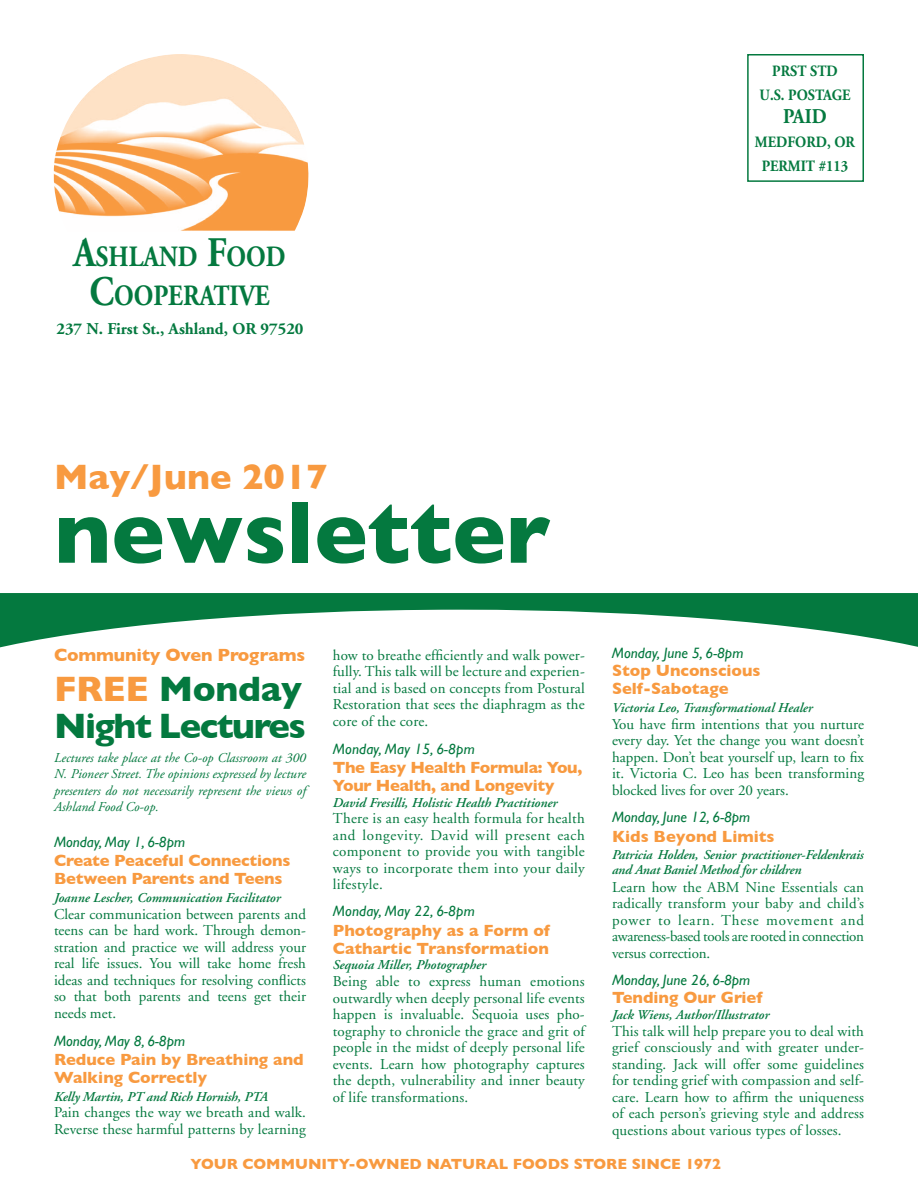
<style>
.page{position:relative;width:918px;height:1188px;background:#fff}
.page>*{position:absolute;margin:0;border:0;box-sizing:border-box;transform-origin:0 0}
.t1{font:700 90px "Gill Sans";color:#04793f}
.t2{font:700 36px/37.5px "Gill Sans";letter-spacing:-.04em;color:#04793f}
.t3{font:700 36px "Gill Sans";color:#f89a40}
.t4{font:700 29.4px/39px "Adobe Garamond";color:#04793f;text-align:center;scale:.85 1}
.t5{font:700 21px "Adobe Garamond";color:#04793f;scale:.9 1}
.t6{font:700 18px "Gill Sans";letter-spacing:-.01em;color:#f89a40}
.t7{font:700 16.5px/18px "Gill Sans";color:#f89a40}
.t8{font:700 16.5px/18px "Gill Sans";letter-spacing:-.02em;color:#f89a40}
.t9{font:700 16.5px "Adobe Garamond";color:#04793f}
.t10{font:700 15.75px/23.5px "Adobe Garamond";color:#04793f;text-align:center;scale:.9 1}
.t11{font:15px/16.5px "Adobe Garamond";letter-spacing:.01em;color:#04793f;text-align:justify}
.t12{font:italic 15px "Gill Sans";color:#04793f}
.t13{font:700 15px "Gill Sans";color:#f89a40}
.t14{font:italic 600 13.5px/15px "Adobe Garamond";color:#04793f}
.t15{font:italic 13.5px/16.5px "Adobe Garamond";color:#04793f;text-align:justify}
.s1{font-size:42px}
.s2{color:#f89a40}
</style>
<div class="page">
<svg style="left:0;top:593px;width:918px;height:55px"></svg>
<img style="left:53px;top:54px;width:256px;height:177px">
<div style="left:747px;top:54px;width:117px;height:128px;border:2px solid #04793f"></div>
<h3 class="t4" style="left:74px;top:238px;width:251px"><span class="s1">A</span>SHLAND <span class="s1">F</span>OOD<br><span class="s1">C</span>OOPERATIVE</h3>
<p class="t9" style="left:56px;top:320px;width:249px">237 N. First St., Ashland, OR 97520</p>
<h2 class="t3" style="left:54px;top:449px;width:275px">May/June 2017</h2>
<h1 class="t1" style="left:54px;top:461px;width:498px">newsletter</h1>
<p class="t10" style="left:760px;top:60px;width:103px">PRST STD<br>U.S. POSTAGE</p>
<h3 class="t5" style="left:783px;top:105px;width:50px">PAID</h3>
<p class="t10" style="left:755px;top:131px;width:113px">MEDFORD, OR<br>PERMIT #113</p>
<p class="t12" style="left:612px;top:645px;width:133px">Monday, June 5, 6-8pm</p>
<p class="t7" style="left:612px;top:661px;width:150px">Stop Unconscious<br>Self-Sabotage</p>
<p class="t14" style="left:612px;top:701px;width:202px">Victoria Leo, Transformational Healer</p>
<p class="t11" style="left:612px;top:716px;width:254px">You have firm intentions that you nurture every day. Yet the change you want doesn’t happen. Don’t beat yourself up, learn to fix it. Victoria C. Leo has been transforming blocked lives for over 20 years.</p>
<p class="t12" style="left:612px;top:808px;width:140px">Monday, June 12, 6-8pm</p>
<p class="t7" style="left:612px;top:828px;width:164px">Kids Beyond Limits</p>
<p class="t14" style="left:612px;top:848px;width:253px">Patricia Holden, Senior practitioner-Feldenkrais and Anat Baniel Method for children</p>
<p class="t11" style="left:612px;top:879px;width:254px">Learn how the ABM Nine Essentials can radically transform your baby and child’s power to learn. These movement and awareness-based tools are rooted in connection versus correction.</p>
<p class="t12" style="left:612px;top:971px;width:140px">Monday, June 26, 6-8pm</p>
<p class="t7" style="left:612px;top:988px;width:152px">Tending Our Grief</p>
<p class="t14" style="left:612px;top:1008px;width:159px">Jack Wiens, Author/Illustrator</p>
<p class="t11" style="left:612px;top:1023px;width:254px">This talk will help prepare you to deal with grief consciously and with greater under&shy;standing. Jack will offer some guidelines for tending grief with compassion and self&shy;care. Learn how to affirm the uniqueness of each person’s grieving style and address questions about various types of losses.</p>
<p class="t13" style="left:191px;top:1152px;width:532px">YOUR COMMUNITY-OWNED NATURAL FOODS STORE SINCE 1972</p>
<p class="t6" style="left:54px;top:641px;width:253px">Community Oven Programs</p>
<h2 class="t2" style="left:54px;top:669px;width:253px"><span class="s2">FREE</span> Monday<br>Night Lectures</h2>
<p class="t11" style="left:333px;top:647px;width:254px">how to breathe efficiently and walk power&shy;fully. This talk will be lecture and experien&shy;tial and is based on concepts from Postural Restoration that sees the diaphragm as the core of the core.</p>
<p class="t12" style="left:333px;top:740px;width:143px">Monday, May 15, 6-8pm</p>
<p class="t8" style="left:333px;top:758px;width:251px">The Easy Health Formula: You,<br>Your Health, and Longevity</p>
<p class="t14" style="left:333px;top:796px;width:226px">David Fresilli, Holistic Health Practitioner</p>
<p class="t11" style="left:333px;top:811px;width:254px">There is an easy health formula for health and longevity. David will present each component to provide you with tangible ways to incorporate them into your daily lifestyle.</p>
<p class="t12" style="left:333px;top:903px;width:143px">Monday, May 22, 6-8pm</p>
<p class="t7" style="left:333px;top:921px;width:219px">Photography as a Form of<br>Cathartic Transformation</p>
<p class="t14" style="left:333px;top:957px;width:155px">Sequoia Miller, Photographer</p>
<p class="t11" style="left:333px;top:974px;width:254px">Being able to express human emotions outwardly when deeply personal life events happen is invaluable. Sequoia uses pho&shy;tography to chronicle the grace and grit of people in the midst of deeply personal life events. Learn how photography captures the depth, vulnerability and inner beauty of life transformations.</p>
<p class="t15" style="left:54px;top:750px;width:254px">Lectures take place at the Co-op Classroom at 300<br>N. Pioneer Street. The opinions expressed by lecture presenters do not necessarily represent the views of Ashland Food Co-op.</p>
<p class="t12" style="left:54px;top:834px;width:133px">Monday, May 1, 6-8pm</p>
<p class="t7" style="left:54px;top:851px;width:238px">Create Peaceful Connections<br>Between Parents and Teens</p>
<p class="t14" style="left:54px;top:891px;width:228px">Joanne Lescher, Communication Facilitator</p>
<p class="t11" style="left:54px;top:906px;width:254px">Clear communication between parents and teens can be hard work. Through demon&shy;stration and practice we will address your real life issues. You will take home fresh ideas and techniques for resolving conflicts so that both parents and teens get their needs met.</p>
<p class="t12" style="left:54px;top:1032px;width:133px">Monday, May 8, 6-8pm</p>
<p class="t7" style="left:54px;top:1050px;width:251px">Reduce Pain by Breathing and<br>Walking Correctly</p>
<p class="t14" style="left:54px;top:1089px;width:216px">Kelly Martin, PT and Rich Hornish, PTA</p>
<p class="t11" style="left:54px;top:1105px;width:254px">Pain changes the way we breath and walk.<br>Reverse these harmful patterns by learning</p>
</div>
